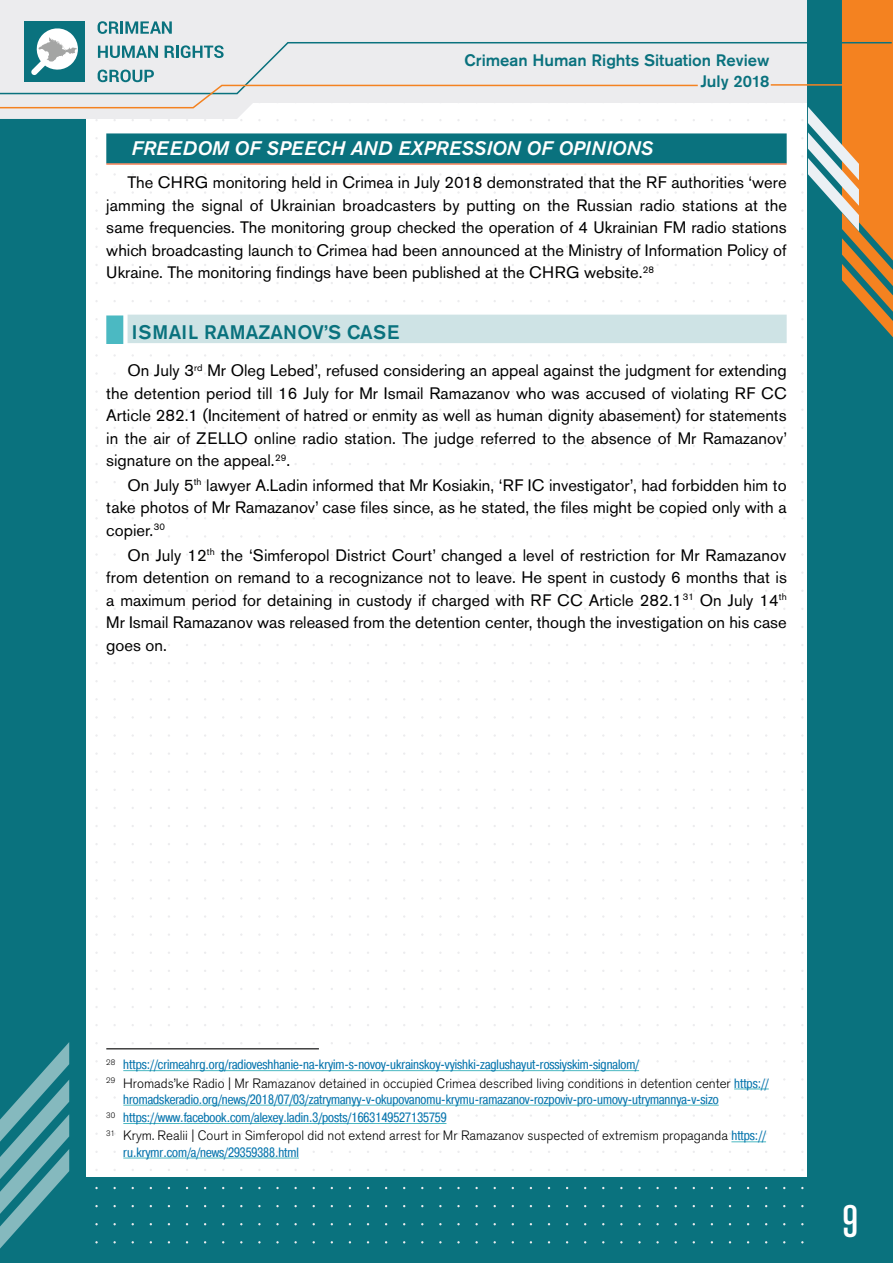
<style>
.page{position:relative;width:893px;height:1263px;background:#fff}
.page>*{position:absolute;margin:0;border:0;box-sizing:border-box;transform-origin:0 0}
.t1{font:500 condensed 45px "Akzidenz Grotesk Pro";color:#fff}
.t2{font:italic 500 19.5px "Akzidenz Grotesk Pro";letter-spacing:.01em;color:#fff}
.t3{font:500 19.5px "Akzidenz Grotesk Pro";letter-spacing:.01em;color:#0a727e}
.t4{font:16.5px/22.5px "Akzidenz Grotesk Pro";color:#000;text-align:justify}
.t5{font:500 16.5px/20.7px "Akzidenz Grotesk Pro";color:#0a727e;text-align:right}
.t6{font:13.5px/18.3px "Pragmatica Cond C";color:#0976ae}
.t7{font:300 13.5px "Akzidenz Grotesk Pro";color:#000}
.s1{font-family:"Pragmatica Cond C";font-weight:400;color:#0976ae}
</style>
<div class="page">
<div style="left:0;top:1178px;width:893px;height:85px;background:#0a727e"></div>
<div style="left:0;top:0;width:85px;height:1263px;background:#0a727e"></div>
<svg style="left:0;top:0;width:837px;height:119px;fill:#ececee"></svg>
<div style="left:808px;top:1px;width:85px;height:1262px;background:#0a727e"></div>
<svg style="left:837px;top:0;width:56px;height:338px"></svg>
<svg style="left:801px;top:101px;width:58px;height:130px"></svg>
<svg style="left:0;top:1042px;width:69px;height:206px"></svg>
<div style="left:24px;top:21px;width:61px;height:61px;background:#0a727e"></div>
<svg style="left:38px;top:28px;width:39px;height:13px"></svg>
<svg style="left:0;top:41px;width:893px;height:54px;background:#d3d6d2"></svg>
<svg style="left:0;top:83px;width:699px;height:26px"></svg>
<hr style="left:771px;top:84px;width:122px;height:2px;background:#f48220">
<svg style="left:98px;top:21px;width:21px;height:13px"></svg>
<svg style="left:121px;top:21px;width:17px;height:13px"></svg>
<svg style="left:140px;top:21px;width:21px;height:13px"></svg>
<svg style="left:98px;top:46px;width:22px;height:12px"></svg>
<svg style="left:122px;top:46px;width:13px;height:12px"></svg>
<svg style="left:136px;top:46px;width:22px;height:12px"></svg>
<svg style="left:162px;top:21px;width:10px;height:13px"></svg>
<svg style="left:165px;top:46px;width:9px;height:12px"></svg>
<svg style="left:176px;top:45px;width:14px;height:13px"></svg>
<svg style="left:193px;top:46px;width:20px;height:12px"></svg>
<svg style="left:214px;top:45px;width:10px;height:13px"></svg>
<svg style="left:98px;top:65px;width:21px;height:20px"></svg>
<svg style="left:120px;top:65px;width:13px;height:20px"></svg>
<svg style="left:133px;top:65px;width:21px;height:20px"></svg>
<div style="left:106px;top:133px;width:681px;height:30px;background:#0a727e"></div>
<hr style="left:106px;top:163px;width:681px;height:2px;background:#f15a22">
<div style="left:128px;top:315px;width:659px;height:28px;background:#cee3e5"></div>
<div style="left:106px;top:315px;width:17px;height:29px;background:#4bb9c2"></div>
<hr style="left:106px;top:1048px;width:213px;height:1px;background:#000">
<hr style="left:123px;top:1070px;width:516px;height:1px;background:#4bb9c2">
<hr style="left:734px;top:1088px;width:35px;height:1px;background:#4bb9c2">
<hr style="left:123px;top:1105px;width:596px;height:1px;background:#4bb9c2">
<hr style="left:123px;top:1123px;width:323px;height:1px;background:#4bb9c2">
<hr style="left:731px;top:1141px;width:35px;height:1px;background:#4bb9c2">
<hr style="left:123px;top:1158px;width:176px;height:1px;background:#4bb9c2">
<p class="t5" style="left:464px;top:49px;width:306px">Crimean Human Rights Situation Review<br>July 2018</p>
<p class="t2" style="left:132px;top:135px;width:522px">FREEDOM OF SPEECH AND EXPRESSION OF OPINIONS</p>
<p class="t4" style="left:106px;top:171px;width:682px;text-indent:21px">The CHRG monitoring held in Crimea in July 2018 demonstrated that the RF authorities ‘were jamming the signal of Ukrainian broadcasters by putting on the Russian radio stations at the same frequencies. The monitoring group checked the operation of 4 Ukrainian FM radio stations which broadcasting launch to Crimea had been announced at the Ministry of Information Policy of Ukraine. The monitoring findings have been published at the CHRG website.<sup>28</sup></p>
<p class="t3" style="left:132px;top:319px;width:269px">ISMAIL RAMAZANOV’S CASE</p>
<p class="t4" style="left:106px;top:359px;width:682px;text-indent:21px">On July 3<sup>rd</sup> Mr Oleg Lebed’, refused considering an appeal against the judgment for extending the detention period till 16 July for Mr Ismail Ramazanov who was accused of violating RF CC Article 282.1 (Incitement of hatred or enmity as well as human dignity abasement) for statements in the air of ZELLO online radio station. The judge referred to the absence of Mr Ramazanov’ signature on the appeal.<sup>29</sup>.</p>
<p class="t4" style="left:106px;top:474px;width:682px;text-indent:21px">On July 5<sup>th</sup> lawyer A.Ladin informed that Mr Kosiakin, ‘RF IC investigator’, had forbidden him to take photos of Mr Ramazanov’ case files since, as he stated, the files might be copied only with a copier.<sup>30</sup></p>
<p class="t4" style="left:106px;top:543px;width:682px;text-indent:21px">On July 12<sup>th</sup> the ‘Simferopol District Court’ changed a level of restriction for Mr Ramazanov from detention on remand to a recognizance not to leave. He spent in custody 6 months that is a maximum period for detaining in custody if charged with RF CC Article 282.1<sup>31</sup> On July 14<sup>th </sup>Mr Ismail Ramazanov was released from the detention center, though the investigation on his case goes on.</p>
<p class="t6" style="left:106px;top:1055px;width:534px"><sup>28</sup> https://crimeahrg.org/radioveshhanie-na-kryim-s-novoy-ukrainskoy-vyishki-zaglushayut-rossiyskim-signalom/</p>
<p class="t7" style="left:106px;top:1074px;width:664px"><sup>29</sup> Hromads’ke Radio | Mr Ramazanov detained in occupied Crimea described living conditions in detention center <span class="s1">https://</span></p>
<p class="t6" style="left:106px;top:1090px;width:614px;text-indent:17px">hromadskeradio.org/news/2018/07/03/zatrymanyy-v-okupovanomu-krymu-ramazanov-rozpoviv-pro-umovy-utrymannya-v-sizo<br><sup>30</sup> https://www.facebook.com/alexey.ladin.3/posts/1663149527135759</p>
<p class="t7" style="left:106px;top:1127px;width:661px"><sup>31</sup> Krym. Realii | Court in Simferopol did not extend arrest for Mr Ramazanov suspected of extremism propaganda <span class="s1">https://</span></p>
<p class="t6" style="left:123px;top:1143px;width:177px">ru.krymr.com/a/news/29359388.html</p>
<h1 class="t1" style="left:842px;top:1192px;width:17px">9</h1>
</div>
